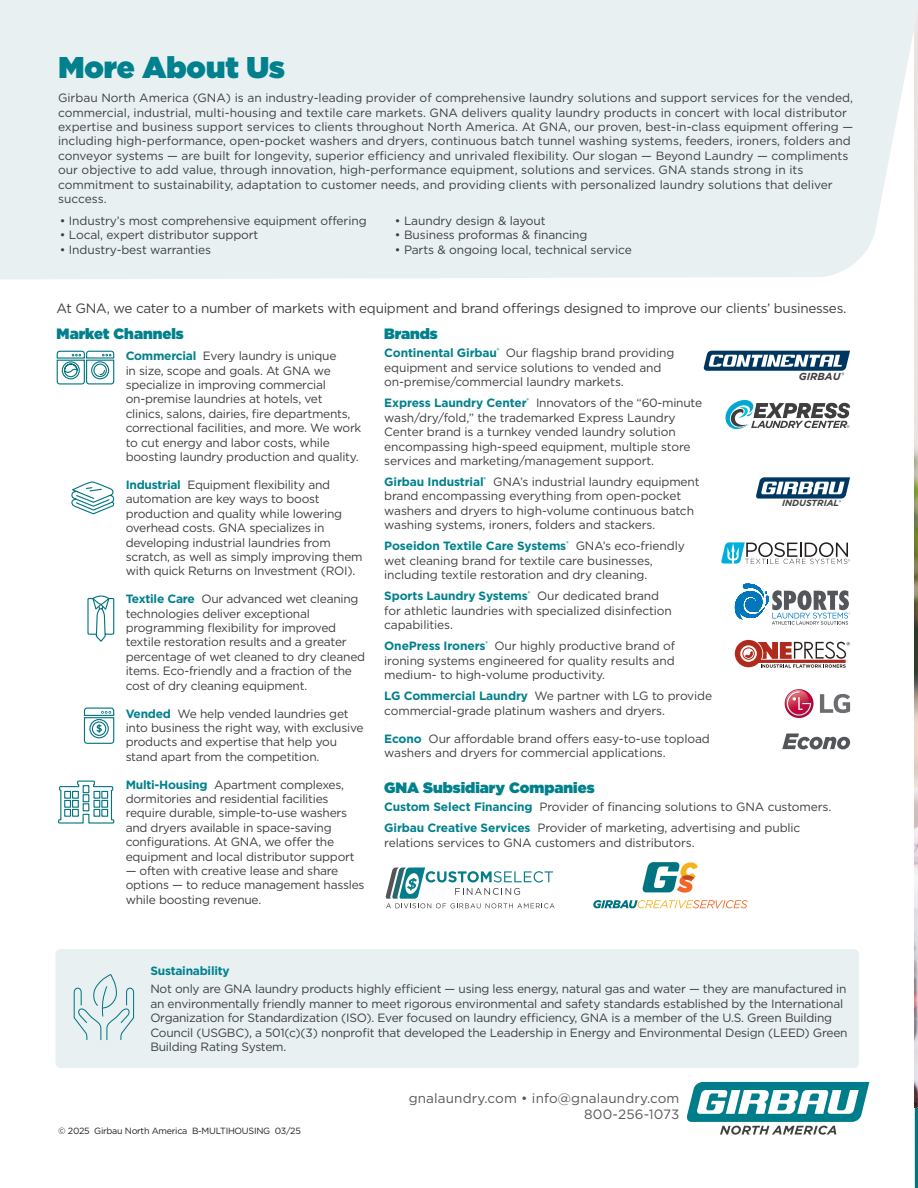
<style>
.page{position:relative;width:918px;height:1188px;background:#fff}
.page>*{position:absolute;margin:0;border:0;box-sizing:border-box;transform-origin:0 0}
.t1{font:900 30px "Gotham";color:#00818d}
.t2{font:900 15px "Gotham";color:#00818d}
.t3{font:13.5px "Gotham";letter-spacing:-.02em;color:#3e3e3f}
.t4{font:13.5px/16.2px "Gotham";letter-spacing:.01em;color:#57585a;text-align:right}
.t5{font:12px/14.4px "Gotham";letter-spacing:-.02em;color:#3e3e3f}
.t6{font:12px/14.4px "Gotham";color:#3e3e3f}
.t7{font:700 12px "Gotham";letter-spacing:-.02em;color:#00818d}
.t8{font:italic 700 10.2px "Gotham";color:#3e3e3f}
.t9{font:9px "Gotham";letter-spacing:-.03em;color:#231f20}
.t10{font:italic 700 8.85px "Gotham";color:#414042}
.s1{font-weight:700;color:#00818d}
</style>
<div class="page">
<svg style="left:914px;top:280px;width:4px;height:908px"></svg>
<img style="left:915px;top:280px;width:3px;height:827px">
<div style="left:55px;top:949px;width:804px;height:119px;background:#e8f0f2;border-radius:5px"></div>
<div style="left:0;top:0;width:918px;height:280px;background:#e8f0f2"></div>
<svg style="left:58px;top:780px;width:57px;height:44px"></svg>
<svg style="left:71px;top:481px;width:44px;height:34px"></svg>
<svg style="left:83px;top:707px;width:32px;height:37px"></svg>
<svg style="left:56px;top:350px;width:59px;height:35px"></svg>
<svg style="left:87px;top:595px;width:28px;height:47px"></svg>
<svg style="left:73px;top:975px;width:62px;height:66px"></svg>
<svg style="left:593px;top:900px;width:155px;height:8px"></svg>
<svg style="left:642px;top:862px;width:56px;height:31px"></svg>
<svg style="left:687px;top:1082px;width:182px;height:53px"></svg>
<svg style="left:756px;top:477px;width:94px;height:25px"></svg>
<svg style="left:725px;top:400px;width:125px;height:29px"></svg>
<svg style="left:386px;top:868px;width:169px;height:40px"></svg>
<svg style="left:703px;top:351px;width:147px;height:24px"></svg>
<svg style="left:721px;top:542px;width:129px;height:22px"></svg>
<svg style="left:735px;top:640px;width:115px;height:28px"></svg>
<svg style="left:735px;top:583px;width:115px;height:42px"></svg>
<svg style="left:820px;top:694px;width:30px;height:19px"></svg>
<svg style="left:785px;top:689px;width:29px;height:29px"></svg>
<svg style="left:784px;top:690px;width:28px;height:26px"></svg>
<svg style="left:782px;top:734px;width:68px;height:15px"></svg>
<p class="t1" style="left:58px;top:46px;width:228px">More About Us</p>
<p class="t6" style="left:58px;top:90px;width:797px">Girbau North America (GNA) is an industry-leading provider of comprehensive laundry solutions and support services for the vended, commercial, industrial, multi-housing and textile care markets. GNA delivers quality laundry products in concert with local distributor expertise and business support services to clients throughout North America. At GNA, our proven, best-in-class equipment offering — including high-performance, open-pocket washers and dryers, continuous batch tunnel washing systems, feeders, ironers, folders and conveyor systems — are built for longevity, superior efficiency and unrivaled flexibility. Our slogan — Beyond Laundry — compliments our objective to add value, through innovation, high-performance equipment, solutions and services. GNA stands strong in its commitment to sustainability, adaptation to customer needs, and providing clients with personalized laundry solutions that deliver success.</p>
<p class="t5" style="left:60px;top:213px;width:308px">• Industry’s most comprehensive equipment offering</p>
<p class="t5" style="left:60px;top:228px;width:200px">• Local, expert distributor support</p>
<p class="t5" style="left:60px;top:242px;width:153px">• Industry-best warranties</p>
<p class="t5" style="left:395px;top:213px;width:152px">• Laundry design &amp; layout</p>
<p class="t5" style="left:395px;top:228px;width:194px">• Business proformas &amp; financing</p>
<p class="t5" style="left:395px;top:242px;width:238px">• Parts &amp; ongoing local, technical service</p>
<p class="t3" style="left:57px;top:299px;width:791px">At GNA, we cater to a number of markets with equipment and brand offerings designed to improve our clients’ businesses.</p>
<p class="t2" style="left:57px;top:323px;width:129px">Market Channels</p>
<p class="t2" style="left:384px;top:323px;width:55px">Brands</p>
<p class="t5" style="left:384px;top:346px;width:292px"><span class="s1">Continental Girbau</span><sup>®</sup> Our flagship brand providing equipment and service solutions to vended and on-premise/commercial laundry markets.</p>
<p class="t5" style="left:384px;top:396px;width:319px"><span class="s1">Express Laundry Center</span><sup>®</sup> Innovators of the “60-minute wash/dry/fold,” the trademarked Express Laundry Center brand is a turnkey vended laundry solution encompassing high-speed equipment, multiple store services and marketing/management support.</p>
<p class="t5" style="left:384px;top:474px;width:317px"><span class="s1">Girbau Industrial</span><sup>®</sup> GNA’s industrial laundry equipment brand encompassing everything from open-pocket washers and dryers to high-volume continuous batch washing systems, ironers, folders and stackers.</p>
<p class="t5" style="left:384px;top:539px;width:302px"><span class="s1">Poseidon Textile Care Systems</span><sup>®</sup> GNA’s eco-friendly wet cleaning brand for textile care businesses, including textile restoration and dry cleaning.</p>
<p class="t5" style="left:384px;top:589px;width:289px"><span class="s1">Sports Laundry Systems</span><sup>®</sup> Our dedicated brand for athletic laundries with specialized disinfection capabilities.</p>
<p class="t5" style="left:384px;top:639px;width:293px;text-align:justify"><span class="s1">OnePress Ironers</span><sup>®</sup> Our highly productive brand of ironing systems engineered for quality results and medium- to high-volume productivity.</p>
<p class="t5" style="left:384px;top:689px;width:329px"><span class="s1">LG Commercial Laundry</span> We partner with LG to provide commercial-grade platinum washers and dryers.</p>
<p class="t5" style="left:384px;top:731px;width:327px"><span class="s1">Econo</span> Our affordable brand offers easy-to-use topload washers and dryers for commercial applications.</p>
<p class="t5" style="left:126px;top:349px;width:237px"><span class="s1">Commercial</span> Every laundry is unique<br>in size, scope and goals. At GNA we specialize in improving commercial on-premise laundries at hotels, vet clinics, salons, dairies, fire departments, correctional facilities, and more. We work to cut energy and labor costs, while boosting laundry production and quality.</p>
<p class="t5" style="left:126px;top:477px;width:238px"><span class="s1">Industrial</span> Equipment flexibility and automation are key ways to boost production and quality while lowering overhead costs. GNA specializes in developing industrial laundries from scratch, as well as simply improving them with quick Returns on Investment (ROI).</p>
<p class="t5" style="left:126px;top:592px;width:241px"><span class="s1">Textile Care</span> Our advanced wet cleaning technologies deliver exceptional programming flexibility for improved textile restoration results and a greater percentage of wet cleaned to dry cleaned items. Eco-friendly and a fraction of the cost of dry cleaning equipment.</p>
<p class="t5" style="left:126px;top:706px;width:239px"><span class="s1">Vended</span> We help vended laundries get into business the right way, with exclusive products and expertise that help you stand apart from the competition.</p>
<p class="t5" style="left:126px;top:777px;width:231px"><span class="s1">Multi-Housing</span> Apartment complexes, dormitories and residential facilities require durable, simple-to-use washers and dryers available in space-saving configurations. At GNA, we offer the equipment and local distributor support</p>
<p class="t5" style="left:126px;top:863px;width:240px">— often with creative lease and share options — to reduce management hassles while boosting revenue.</p>
<p class="t8" style="left:799px;top:369px;width:43px">GIRBAU</p>
<p class="t10" style="left:782px;top:497px;width:59px">INDUSTRIAL</p>
<p class="t2" style="left:384px;top:776px;width:212px">GNA Subsidiary Companies</p>
<p class="t5" style="left:384px;top:800px;width:449px"><span class="s1">Custom Select Financing</span> Provider of financing solutions to GNA customers.</p>
<p class="t5" style="left:384px;top:821px;width:418px"><span class="s1">Girbau Creative Services</span> Provider of marketing, advertising and public relations services to GNA customers and distributors.</p>
<p class="t7" style="left:150px;top:963px;width:81px">Sustainability</p>
<p class="t5" style="left:150px;top:982px;width:699px">Not only are GNA laundry products highly efficient — using less energy, natural gas and water — they are manufactured in an environmentally friendly manner to meet rigorous environmental and safety standards established by the International Organization for Standardization (ISO). Ever focused on laundry efficiency, GNA is a member of the U.S. Green Building Council (USGBC), a 501(c)(3) nonprofit that developed the Leadership in Energy and Environmental Design (LEED) Green Building Rating System.</p>
<p class="t9" style="left:58px;top:1125px;width:244px">© 2025 Girbau North America B-MULTIHOUSING 03/25</p>
<p class="t4" style="left:409px;top:1090px;width:272px">gnalaundry.com • info@gnalaundry.com<br>800-256-1073</p>
</div>
